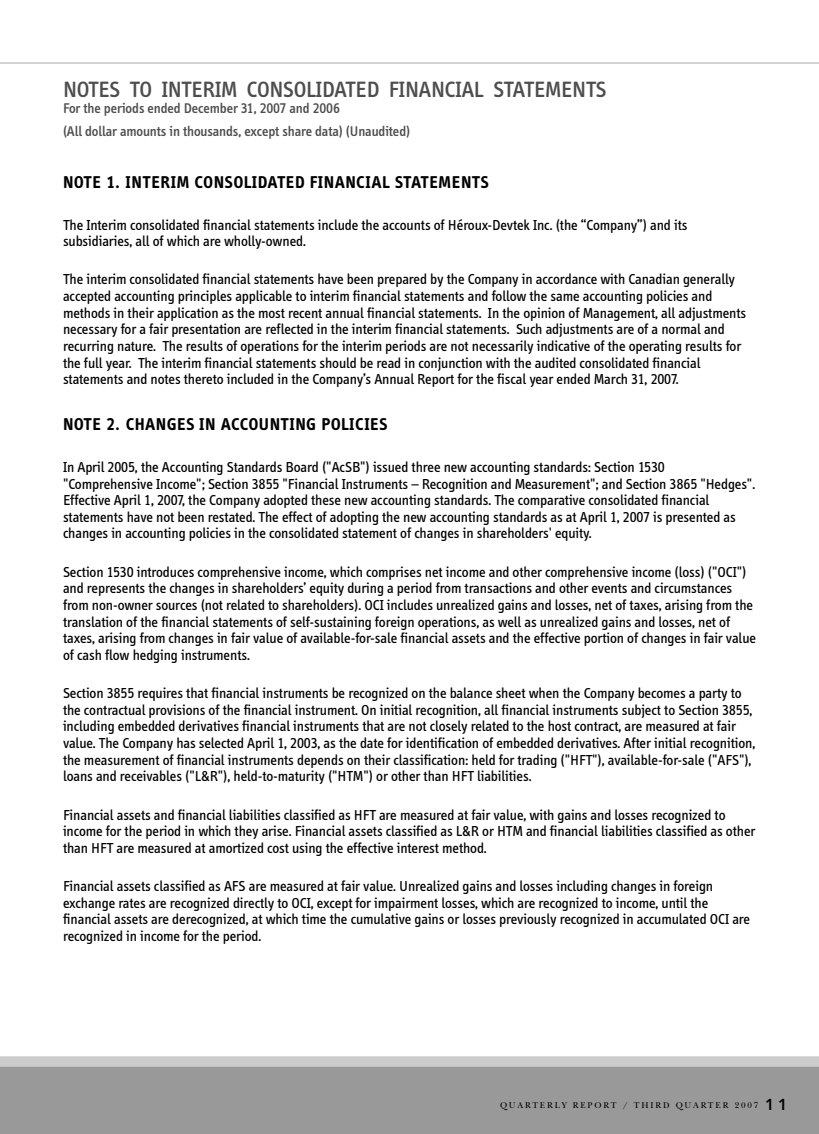
<style>
.page{position:relative;width:819px;height:1134px;background:#fff}
.page>*{position:absolute;margin:0;border:0;box-sizing:border-box;transform-origin:0 0}
.t1{font:500 22.75px "Info";color:#4d4d4d}
.t2{font:700 17.5px "Info";letter-spacing:.05em;color:#000}
.t3{font:14.88px/16.6px "Info";color:#000}
.t4{font:500 14.35px/22.9px "Info";color:#4d4d4d}
.t5{font:8.75px "New Baskerville";letter-spacing:.21em;color:#000}
.s1{font-family:"Avenir";font-weight:800;font-size:15.75px}
</style>
<div class="page">
<div style="left:0;top:1064px;width:819px;height:70px;background:#999"></div>
<div style="left:0;top:1056px;width:819px;height:11px;background:#ccc"></div>
<hr style="left:0;top:62px;width:819px;height:2px;background:#ccc">
<h1 class="t1" style="left:63px;top:82px;width:545px">NOTES TO INTERIM CONSOLIDATED FINANCIAL STATEMENTS</h1>
<p class="t4" style="left:63px;top:98px;width:349px">For the periods ended December 31, 2007 and 2006<br>(All dollar amounts in thousands, except share data) (Unaudited)</p>
<p class="t2" style="left:63px;top:176px;width:427px">NOTE 1. INTERIM CONSOLIDATED FINANCIAL STATEMENTS</p>
<p class="t3" style="left:63px;top:218px;width:626px">The Interim consolidated financial statements include the accounts of Héroux-Devtek Inc. (the “Company”) and its subsidiaries, all of which are wholly-owned.</p>
<p class="t3" style="left:63px;top:273px;width:685px">The interim consolidated financial statements have been prepared by the Company in accordance with Canadian generally accepted accounting principles applicable to interim financial statements and follow the same accounting policies and methods in their application as the most recent annual financial statements. In the opinion of Management, all adjustments necessary for a fair presentation are reflected in the interim financial statements. Such adjustments are of a normal and recurring nature. The results of operations for the interim periods are not necessarily indicative of the operating results for the full year. The interim financial statements should be read in conjunction with the audited consolidated financial statements and notes thereto included in the Company’s Annual Report for the fiscal year ended March 31, 2007.</p>
<p class="t2" style="left:63px;top:418px;width:326px">NOTE 2. CHANGES IN ACCOUNTING POLICIES</p>
<p class="t3" style="left:63px;top:460px;width:694px">In April 2005, the Accounting Standards Board ("AcSB") issued three new accounting standards: Section 1530 "Comprehensive Income"; Section 3855 "Financial Instruments – Recognition and Measurement"; and Section 3865 "Hedges".<br>Effective April 1, 2007, the Company adopted these new accounting standards. The comparative consolidated financial statements have not been restated. The effect of adopting the new accounting standards as at April 1, 2007 is presented as changes in accounting policies in the consolidated statement of changes in shareholders' equity.</p>
<p class="t3" style="left:63px;top:565px;width:694px">Section 1530 introduces comprehensive income, which comprises net income and other comprehensive income (loss) ("OCI") and represents the changes in shareholders’ equity during a period from transactions and other events and circumstances from non-owner sources (not related to shareholders). OCI includes unrealized gains and losses, net of taxes, arising from the translation of the financial statements of self-sustaining foreign operations, as well as unrealized gains and losses, net of taxes, arising from changes in fair value of available-for-sale financial assets and the effective portion of changes in fair value of cash flow hedging instruments.</p>
<p class="t3" style="left:63px;top:686px;width:694px">Section 3855 requires that financial instruments be recognized on the balance sheet when the Company becomes a party to the contractual provisions of the financial instrument. On initial recognition, all financial instruments subject to Section 3855, including embedded derivatives financial instruments that are not closely related to the host contract, are measured at fair value. The Company has selected April 1, 2003, as the date for identification of embedded derivatives. After initial recognition, the measurement of financial instruments depends on their classification: held for trading ("HFT"), available-for-sale ("AFS"), loans and receivables ("L&amp;R"), held-to-maturity ("HTM") or other than HFT liabilities.</p>
<p class="t3" style="left:63px;top:808px;width:694px">Financial assets and financial liabilities classified as HFT are measured at fair value, with gains and losses recognized to income for the period in which they arise. Financial assets classified as L&amp;R or HTM and financial liabilities classified as other than HFT are measured at amortized cost using the effective interest method.</p>
<p class="t3" style="left:63px;top:879px;width:689px">Financial assets classified as AFS are measured at fair value. Unrealized gains and losses including changes in foreign exchange rates are recognized directly to OCI, except for impairment losses, which are recognized to income, until the financial assets are derecognized, at which time the cumulative gains or losses previously recognized in accumulated OCI are recognized in income for the period.</p>
<p class="t5" style="left:500px;top:1102px;width:289px">QUARTERLY REPORT / THIRD QUARTER 2007 <span class="s1">11</span></p>
</div>
